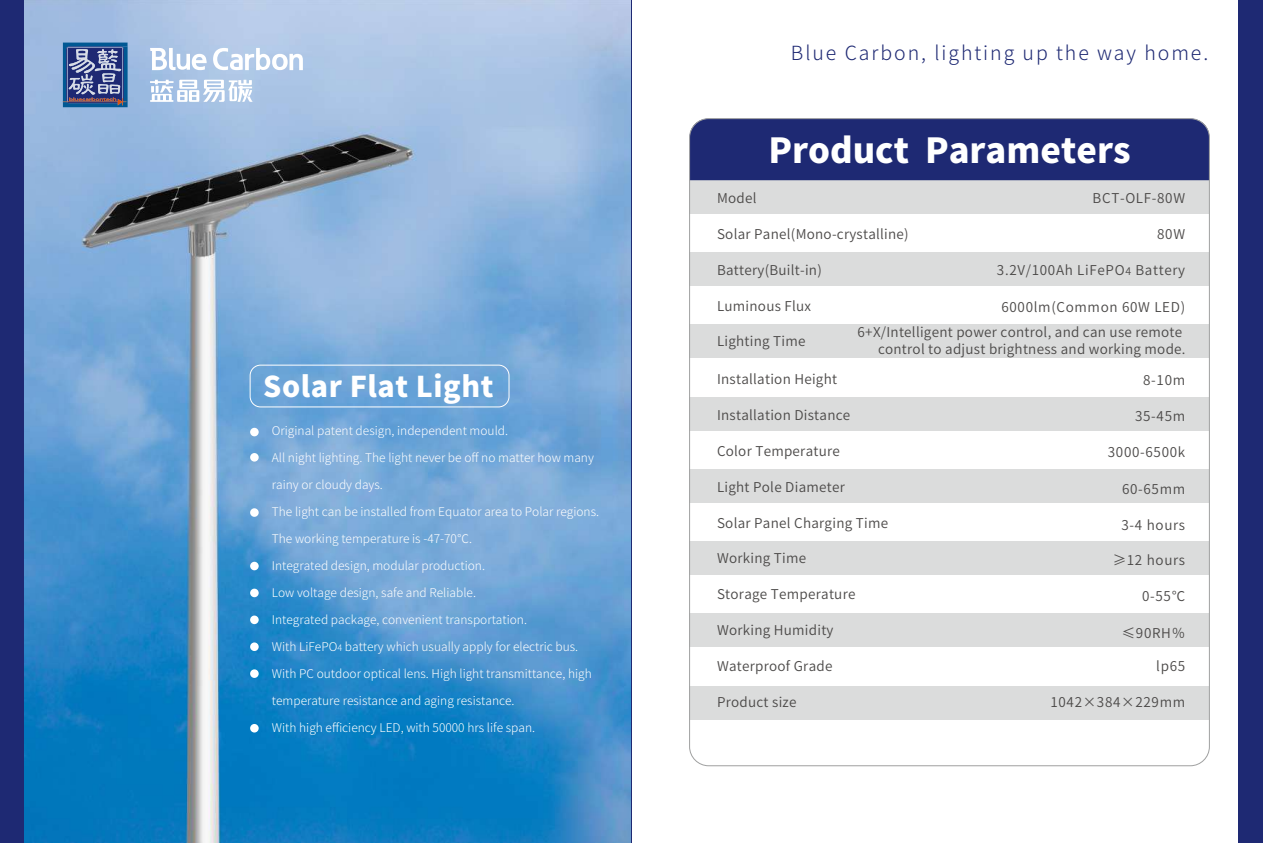
<style>
.page{position:relative;width:1263px;height:843px;background:#1e2973}
.page>*{position:absolute;margin:0;border:0;box-sizing:border-box;transform-origin:0 0}
.t1{font:800 34.5px "Source Han Sans CN";color:#fff}
.t2{font:800 28.65px "Source Han Sans CN";letter-spacing:.02em;color:#fff}
.t3{font:300 19.5px "Source Han Sans CN";letter-spacing:.1em;color:#1e2973}
.t4{font:13.5px/25.7px "Source Han Sans CN";letter-spacing:.02em;color:#4b4948;text-align:right}
.t5{font:13.5px "Source Han Sans CN";letter-spacing:.05em;color:#4b4948}
.t6{font:300 12px "Source Han Sans CN";color:#fff}
.s1{font-size:9px}
.s2{font-size:10.5px}
</style>
<div class="page">
<div style="left:25px;top:0;width:1213px;height:843px;background:#fff"></div>
<img style="left:24px;top:0;width:607px;height:843px">
<hr style="left:631px;top:0;width:1px;height:843px;background:#1e2973">
<svg style="left:63px;top:42px;width:65px;height:65px;background:#4d6396"></svg>
<svg style="left:150px;top:48px;width:57px;height:22px"></svg>
<svg style="left:213px;top:48px;width:90px;height:22px"></svg>
<svg style="left:150px;top:80px;width:103px;height:22px"></svg>
<div style="left:690px;top:180px;width:519px;height:34px;background:#dbdcdc"></div>
<div style="left:690px;top:252px;width:519px;height:34px;background:#dbdcdc"></div>
<div style="left:690px;top:325px;width:519px;height:33px;background:#dbdcdc"></div>
<div style="left:690px;top:397px;width:519px;height:33px;background:#dbdcdc"></div>
<div style="left:690px;top:469px;width:519px;height:34px;background:#dbdcdc"></div>
<div style="left:690px;top:541px;width:519px;height:34px;background:#dbdcdc"></div>
<div style="left:690px;top:613px;width:519px;height:34px;background:#dbdcdc"></div>
<div style="left:690px;top:686px;width:519px;height:33px;background:#dbdcdc"></div>
<div style="left:691px;top:120px;width:517px;height:60px;background:#1e2973"></div>
<div style="left:250px;top:365px;width:259px;height:42px;border:1px solid #fff;border-radius:10px"></div>
<div style="left:250px;top:428px;width:9px;height:8px;background:#fff;border-radius:50%"></div>
<div style="left:250px;top:453px;width:9px;height:8px;background:#fff;border-radius:50%"></div>
<div style="left:250px;top:508px;width:9px;height:9px;background:#fff;border-radius:50%"></div>
<div style="left:250px;top:562px;width:9px;height:8px;background:#fff;border-radius:50%"></div>
<svg style="left:250px;top:588px;width:9px;height:9px"></svg>
<div style="left:250px;top:615px;width:9px;height:9px;background:#fff;border-radius:50%"></div>
<div style="left:250px;top:669px;width:9px;height:9px;background:#fff;border-radius:50%"></div>
<div style="left:250px;top:642px;width:9px;height:9px;background:#fff;border-radius:50%"></div>
<div style="left:250px;top:724px;width:9px;height:8px;background:#fff;border-radius:50%"></div>
<h2 class="t2" style="left:263px;top:370px;width:232px">Solar Flat Light</h2>
<p class="t6" style="left:272px;top:423px;width:238px">Original patent design, independent mould.</p>
<p class="t6" style="left:272px;top:450px;width:324px">All night lighting. The light never be off no matter how many</p>
<p class="t6" style="left:272px;top:477px;width:113px">rainy or cloudy days.</p>
<p class="t6" style="left:272px;top:504px;width:329px">The light can be installed from Equator area to Polar regions.</p>
<p class="t6" style="left:272px;top:531px;width:202px">The working temperature is -47-70℃.</p>
<p class="t6" style="left:272px;top:558px;width:215px">Integrated design, modular production.</p>
<p class="t6" style="left:272px;top:585px;width:206px">Low voltage design, safe and Reliable.</p>
<p class="t6" style="left:272px;top:612px;width:257px">Integrated package, convenient transportation.</p>
<p class="t6" style="left:272px;top:639px;width:308px">With LiFePO<span class="s1">4</span> battery which usually apply for electric bus.</p>
<p class="t6" style="left:272px;top:666px;width:321px">With PC outdoor optical lens. High light transmittance, high</p>
<p class="t6" style="left:272px;top:693px;width:244px">temperature resistance and aging resistance.</p>
<p class="t6" style="left:272px;top:720px;width:265px">With high efficiency LED, with 50000 hrs life span.</p>
<h3 class="t3" style="left:791px;top:42px;width:419px">Blue Carbon, lighting up the way home.</h3>
<h1 class="t1" style="left:768px;top:130px;width:364px">Product Parameters</h1>
<p class="t4" style="left:717px;top:185px;width:41px">Model</p>
<p class="t5" style="left:1092px;top:190px;width:94px">BCT-OLF-80W</p>
<p class="t4" style="left:717px;top:221px;width:193px">Solar Panel(Mono-crystalline)</p>
<p class="t4" style="left:717px;top:257px;width:106px">Battery(Built-in)</p>
<p class="t4" style="left:1157px;top:222px;width:29px">80W</p>
<p class="t5" style="left:997px;top:263px;width:190px">3.2V/100Ah LiFePO<span class="s2">4</span> Battery</p>
<p class="t4" style="left:717px;top:293px;width:96px">Luminous Flux</p>
<p class="t4" style="left:717px;top:328px;width:90px">Lighting Time</p>
<p class="t4" style="left:858px;top:294px;width:329px">6000lm(Common 60W LED)<br>6+X/Intelligent power control, and can use remote</p>
<p class="t4" style="left:878px;top:336px;width:309px">control to adjust brightness and working mode.</p>
<p class="t4" style="left:717px;top:366px;width:122px">Installation Height</p>
<p class="t4" style="left:1143px;top:367px;width:43px">8-10m</p>
<p class="t4" style="left:717px;top:402px;width:135px">Installation Distance</p>
<p class="t4" style="left:1135px;top:404px;width:52px">35-45m</p>
<p class="t4" style="left:717px;top:438px;width:124px">Color Temperature</p>
<p class="t5" style="left:1108px;top:445px;width:79px">3000-6500k</p>
<p class="t4" style="left:717px;top:474px;width:129px">Light Pole Diameter</p>
<p class="t4" style="left:1122px;top:476px;width:65px">60-65mm</p>
<p class="t4" style="left:717px;top:510px;width:173px">Solar Panel Charging Time</p>
<p class="t4" style="left:1121px;top:512px;width:65px">3-4 hours</p>
<p class="t4" style="left:717px;top:545px;width:91px">Working Time</p>
<p class="t4" style="left:1113px;top:547px;width:74px">≥12 hours</p>
<p class="t4" style="left:717px;top:581px;width:140px">Storage Temperature</p>
<p class="t4" style="left:1142px;top:584px;width:45px">0-55℃</p>
<p class="t4" style="left:717px;top:617px;width:118px">Working Humidity</p>
<p class="t4" style="left:1122px;top:620px;width:65px">≤90RH％</p>
<p class="t4" style="left:717px;top:653px;width:117px">Waterproof Grade</p>
<p class="t4" style="left:1156px;top:653px;width:30px">lp65</p>
<p class="t5" style="left:1050px;top:694px;width:136px">1042×384×229mm</p>
<p class="t4" style="left:717px;top:689px;width:81px">Product size</p>
</div>
